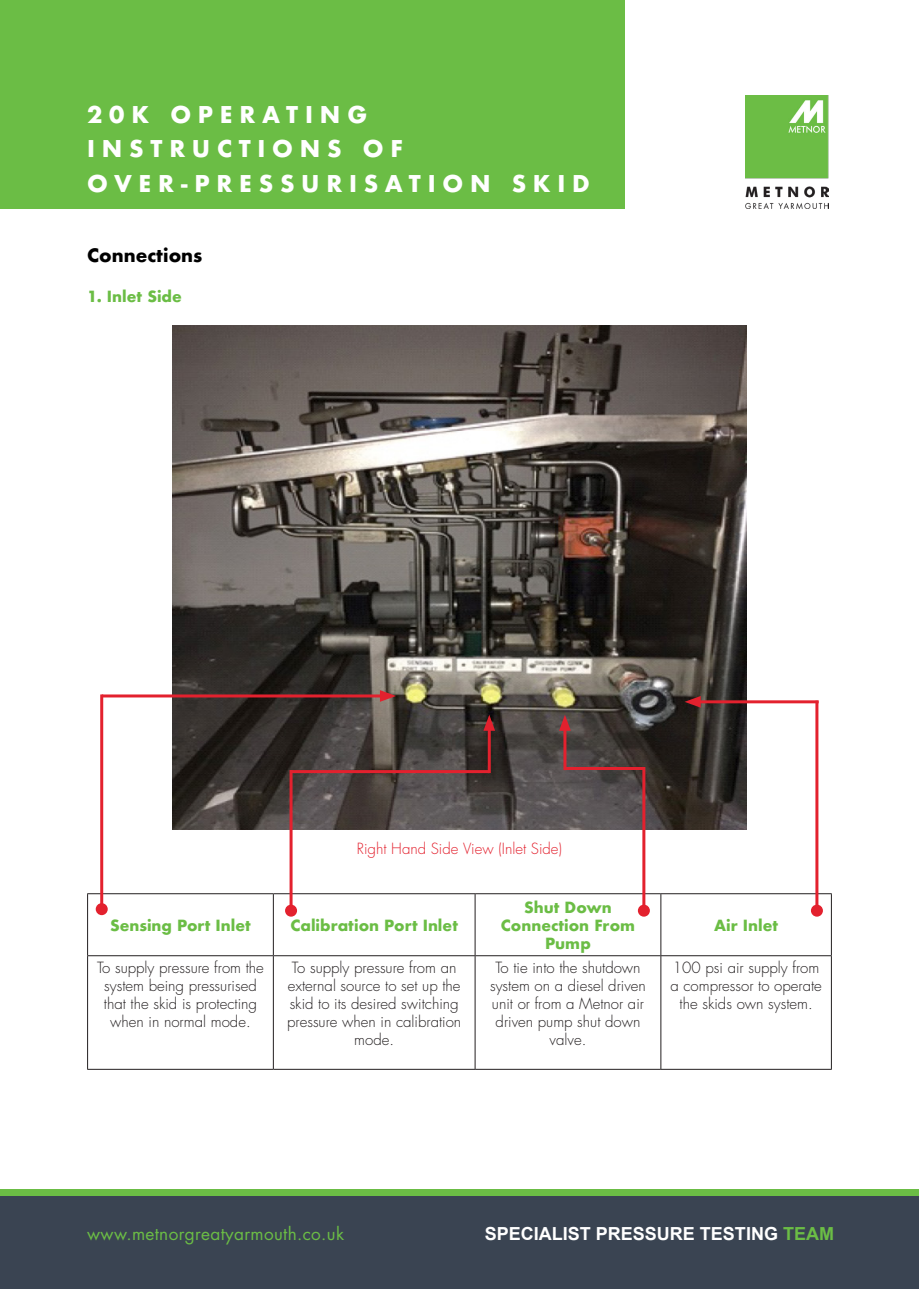
<style>
.page{position:relative;width:919px;height:1289px;background:#fff}
.page>*{position:absolute;margin:0;border:0;box-sizing:border-box;transform-origin:0 0}
.t1{font:700 22.5px/34.5px "Futura";letter-spacing:.3em;color:#fff}
.t2{font:700 18px "Arial";color:#fff}
.t3{font:700 18px "Futura";color:#000}
.t4{font:17.1px "Futura";letter-spacing:.02em;color:#6bbd45}
.t5{font:300 15px/18px "Futura";color:#231f20;text-align:center}
.t6{font:700 15px/18px "Futura";color:#6bbd45;text-align:center}
.t7{font:300 15px "Futura";color:#e3212e}
.s1{color:#6bbd45}
</style>
<div class="page">
<div style="left:0;top:1195px;width:918px;height:93px;background:#3a4452"></div>
<div style="left:0;top:1189px;width:918px;height:6px;background:#6bbd45"></div>
<div style="left:0;top:0;width:624px;height:208px;background:#6bbd45"></div>
<img style="left:745px;top:96px;width:83px;height:112px">
<hr style="left:87px;top:893px;width:186px;height:1px;background:#231f20">
<hr style="left:87px;top:894px;width:1px;height:61px;background:#231f20">
<hr style="left:273px;top:893px;width:202px;height:1px;background:#231f20">
<hr style="left:273px;top:894px;width:1px;height:61px;background:#231f20">
<hr style="left:475px;top:893px;width:185px;height:1px;background:#231f20">
<hr style="left:474px;top:894px;width:1px;height:61px;background:#231f20">
<hr style="left:660px;top:893px;width:171px;height:1px;background:#231f20">
<hr style="left:660px;top:894px;width:1px;height:61px;background:#231f20">
<hr style="left:831px;top:894px;width:1px;height:61px;background:#231f20">
<hr style="left:87px;top:955px;width:186px;height:1px;background:#231f20">
<hr style="left:87px;top:956px;width:1px;height:112px;background:#231f20">
<hr style="left:273px;top:955px;width:202px;height:1px;background:#231f20">
<hr style="left:273px;top:956px;width:1px;height:112px;background:#231f20">
<hr style="left:475px;top:955px;width:185px;height:1px;background:#231f20">
<hr style="left:474px;top:956px;width:1px;height:112px;background:#231f20">
<hr style="left:660px;top:955px;width:171px;height:1px;background:#231f20">
<hr style="left:660px;top:956px;width:1px;height:112px;background:#231f20">
<hr style="left:831px;top:956px;width:1px;height:112px;background:#231f20">
<hr style="left:87px;top:1068px;width:186px;height:1px;background:#231f20">
<hr style="left:273px;top:1068px;width:202px;height:1px;background:#231f20">
<hr style="left:475px;top:1068px;width:185px;height:1px;background:#231f20">
<hr style="left:660px;top:1068px;width:171px;height:1px;background:#231f20">
<img style="left:172px;top:325px;width:574px;height:504px">
<hr style="left:102px;top:694px;width:283px;height:3px;background:#e3212e">
<svg style="left:380px;top:690px;width:16px;height:11px"></svg>
<hr style="left:100px;top:694px;width:3px;height:215px;background:#e3212e">
<div style="left:96px;top:903px;width:12px;height:12px;background:#e3212e;border-radius:50%"></div>
<hr style="left:289px;top:770px;width:3px;height:140px;background:#e3212e">
<div style="left:285px;top:904px;width:12px;height:12px;background:#e3212e;border-radius:50%"></div>
<hr style="left:291px;top:770px;width:198px;height:3px;background:#e3212e">
<hr style="left:487px;top:725px;width:3px;height:48px;background:#e3212e">
<svg style="left:483px;top:714px;width:12px;height:16px"></svg>
<hr style="left:642px;top:767px;width:3px;height:143px;background:#e3212e">
<div style="left:637px;top:904px;width:12px;height:12px;background:#e3212e;border-radius:50%"></div>
<hr style="left:565px;top:767px;width:78px;height:3px;background:#e3212e">
<hr style="left:563px;top:725px;width:3px;height:45px;background:#e3212e">
<svg style="left:559px;top:714px;width:11px;height:16px"></svg>
<hr style="left:815px;top:700px;width:3px;height:210px;background:#e3212e">
<div style="left:810px;top:904px;width:12px;height:12px;background:#e3212e;border-radius:50%"></div>
<hr style="left:695px;top:700px;width:123px;height:3px;background:#e3212e">
<svg style="left:684px;top:696px;width:16px;height:11px"></svg>
<p class="t1" style="left:87px;top:97px;width:504px">20K OPERATING<br>INSTRUCTIONS OF<br>OVER-PRESSURISATION SKID</p>
<p class="t3" style="left:87px;top:242px;width:117px">Connections</p>
<p class="t6" style="left:87px;top:287px;width:96px">1. Inlet Side</p>
<p class="t7" style="left:357px;top:838px;width:207px">Right Hand Side View (Inlet Side)</p>
<p class="t6" style="left:110px;top:916px;width:142px">Sensing Port Inlet</p>
<p class="t6" style="left:290px;top:916px;width:169px">Calibration Port Inlet</p>
<p class="t6" style="left:501px;top:898px;width:136px">Shut Down<br>Connection From<br>Pump</p>
<p class="t6" style="left:714px;top:916px;width:66px">Air Inlet</p>
<p class="t5" style="left:97px;top:959px;width:168px">To supply pressure from the system being pressurised that the skid is protecting when in normal mode.</p>
<p class="t5" style="left:287px;top:959px;width:176px">To supply pressure from an external source to set up the skid to its desired switching pressure when in calibration mode.</p>
<p class="t5" style="left:490px;top:959px;width:157px">To tie into the shutdown system on a diesel driven unit or from a Metnor air driven pump shut down valve.</p>
<p class="t5" style="left:670px;top:959px;width:153px">100 psi air supply from a compressor to operate the skids own system.</p>
<p class="t4" style="left:87px;top:1221px;width:258px">www.metnorgreatyarmouth.co.uk</p>
<p class="t2" style="left:484px;top:1221px;width:351px">SPECIALIST PRESSURE TESTING <span class="s1">TEAM</span></p>
</div>
